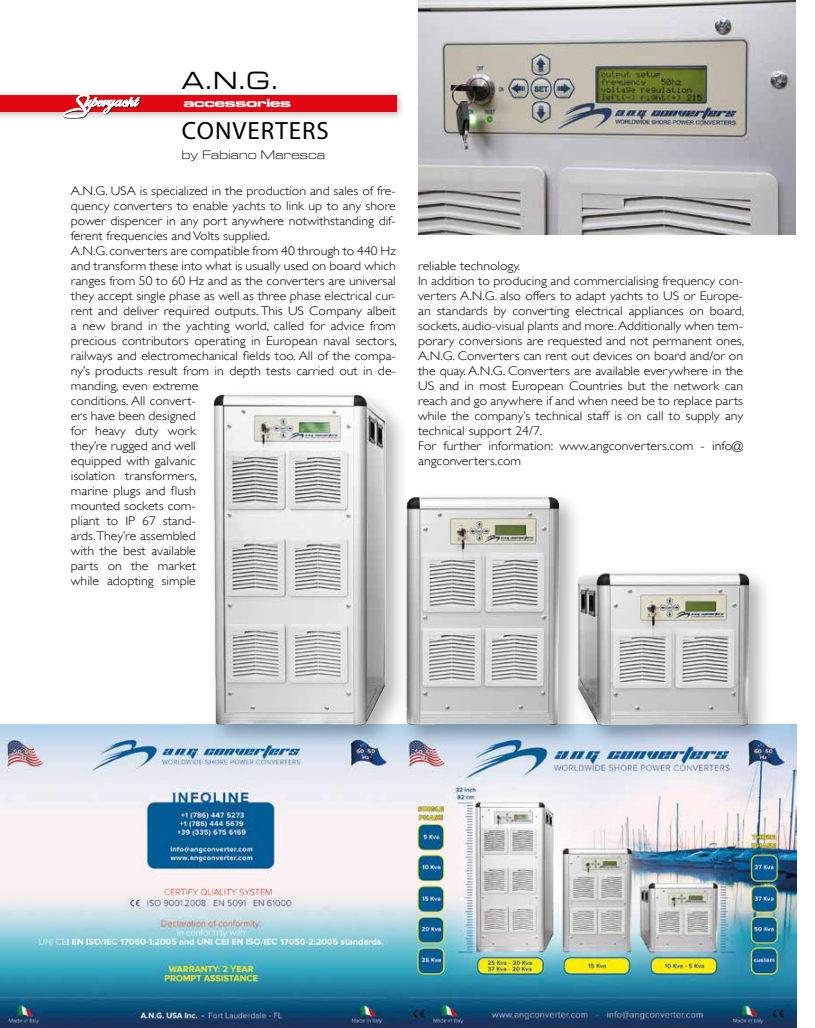
<style>
.page{position:relative;width:815px;height:1028px;background:#fff}
.page>*{position:absolute;margin:0;border:0;box-sizing:border-box;transform-origin:0 0}
.t1{font:25px "Myriad Pro";letter-spacing:.04em;color:#000}
.t2{font:23.75px "Eurostile Extended Two";color:#000;scale:.95 1}
.t3{font:300 12.5px/15px "Gill Sans";color:#000;scale:1.1 1}
.t4{font:300 expanded 12.5px "Eurostile Next LT Pro";letter-spacing:-.02em;color:#000}
.t5{font:11.25px "Eurostile Bold Extended Two";letter-spacing:-.06em;color:#fff;scale:1.3 1}
</style>
<div class="page">
<div style="left:0;top:91px;width:406px;height:30px;background:#000;opacity:.3"></div>
<div style="left:0;top:95px;width:396px;height:17px;background:#e30613"></div>
<div style="left:63px;top:95px;width:78px;height:24px;background:#000;opacity:.85"></div>
<svg style="left:63px;top:95px;width:77px;height:22px"></svg>
<img style="left:0;top:724px;width:797px;height:304px">
<div style="left:207px;top:388px;width:566px;height:361px;background:#000;opacity:.3"></div>
<img style="left:214px;top:394px;width:172px;height:331px">
<div style="left:418px;top:260px;width:326px;height:222px;background:#fff"></div>
<img style="left:418px;top:0;width:378px;height:234px">
<h2 class="t2" style="left:182px;top:64px;width:105px">A.N.G.</h2>
<h1 class="t1" style="left:182px;top:115px;width:149px">CONVERTERS</h1>
<p class="t5" style="left:184px;top:95px;width:85px">accessories</p>
<p class="t4" style="left:182px;top:148px;width:145px">by Fabiano Maresca</p>
<p class="t3" style="left:71px;top:183px;width:298px">A.N.G. USA is specialized in the production and sales of fre&shy;quency converters to enable yachts to link up to any shore power dispencer in any port anywhere notwithstanding dif&shy;ferent frequencies and Volts supplied.<br>A.N.G. converters are compatible from 40 through to 440 Hz and transform these into what is usually used on board which ranges from 50 to 60 Hz and as the converters are universal they accept single phase as well as three phase electrical cur&shy;rent and deliver required outputs. This US Company albeit a new brand in the yachting world, called for advice from precious contributors operating in European naval sectors, railways and electromechanical fields too. All of the compa&shy;ny’s products result from in depth tests carried out in de&shy;manding, even extreme<br>conditions. All convert-<br>ers have been designed<br>for heavy duty work<br>they’re rugged and well<br>equipped with galvanic<br>isolation transformers,<br>marine plugs and flush<br>mounted sockets com-<br>pliant to IP 67 stand-<br>ards.They’re assembled<br>with the best available<br>parts on the market<br>while adopting simple</p>
<p class="t3" style="left:418px;top:258px;width:298px">reliable technology.<br>In addition to producing and commercialising frequency con&shy;verters A.N.G. also offers to adapt yachts to US or Europe&shy;an standards by converting electrical appliances on board, sockets, audio-visual plants and more. Additionally when tem&shy;porary conversions are requested and not permanent ones, A.N.G. Converters can rent out devices on board and/or on the quay. A.N.G. Converters are available everywhere in the US and in most European Countries but the network can reach and go anywhere if and when need be to replace parts while the company’s technical staff is on call to supply any technical support 24/7.<br>For further information: www.angconverters.com - info@ angconverters.com</p>
</div>
